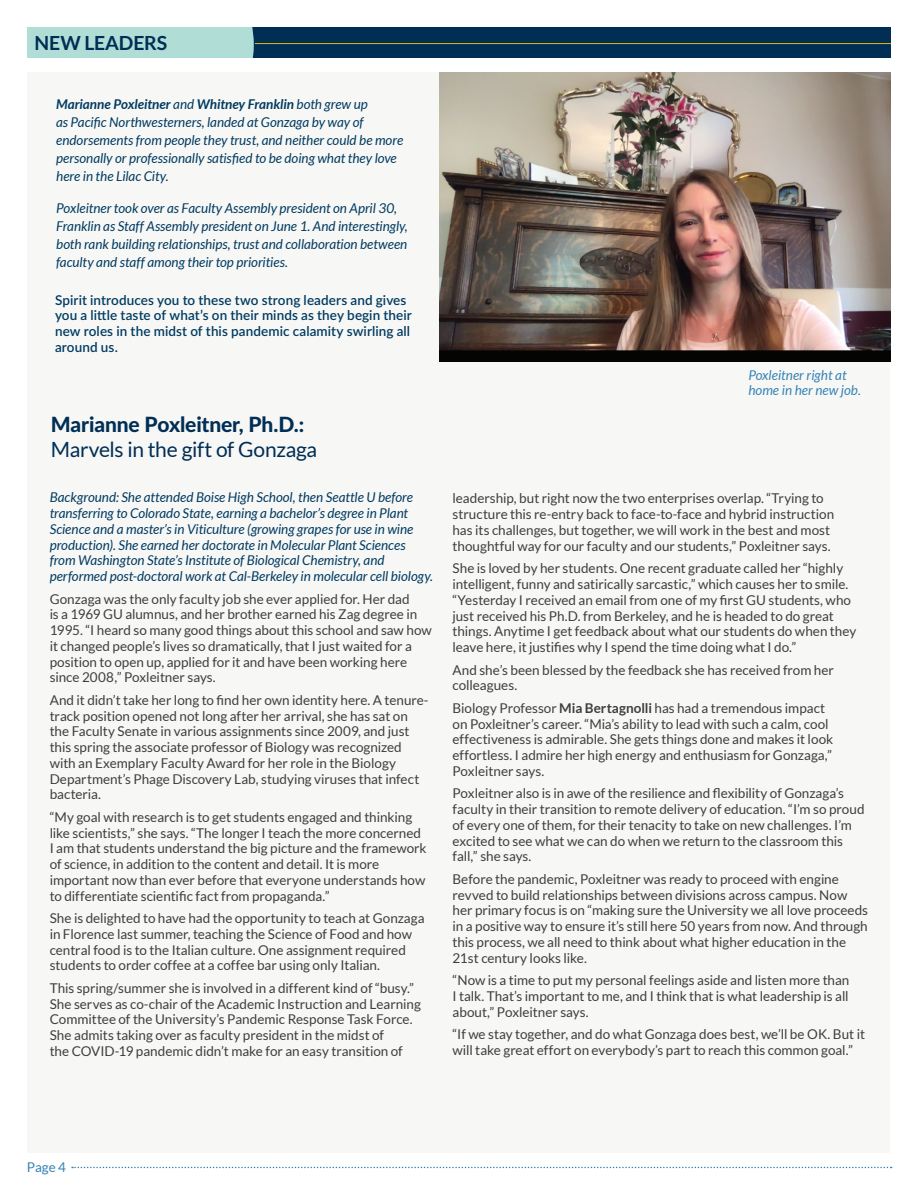
<style>
.page{position:relative;width:918px;height:1188px;background:#fff}
.page>*{position:absolute;margin:0;border:0;box-sizing:border-box;transform-origin:0 0}
.t1{font:800 21px "Lato";letter-spacing:-.005em;color:#002e54}
.t2{font:21px "Lato";letter-spacing:-.02em;color:#002e54}
.t3{font:700 19.5px "Lato";letter-spacing:-.01em;color:#002e54}
.t4{font:13.5px/15.8px "Lato";letter-spacing:-.005em;color:#3e3e3f}
.t5{font:italic 13.5px/18px "Lato";letter-spacing:-.005em;color:#013b60}
.t6{font:600 13.5px/15.8px "Lato";letter-spacing:.005em;color:#013b60}
.t7{font:italic 13.5px/15px "Lato";color:#3684b6}
.t8{font:13.5px "Lato";color:#3684b6}
.s1{font-weight:700}
</style>
<div class="page">
<svg style="left:72px;top:1167px;width:820px;height:1px"></svg>
<div style="left:27px;top:27px;width:864px;height:30px;background:#002e54"></div>
<div style="left:27px;top:27px;width:227px;height:30px;background:#b0ded6"></div>
<div style="left:28px;top:72px;width:862px;height:1080px;background:#f7f7f6"></div>
<hr style="left:255px;top:43px;width:636px;height:1px;background:#e8b80e">
<img style="left:440px;top:72px;width:451px;height:290px">
<h2 class="t3" style="left:35px;top:32px;width:134px">NEW LEADERS</h2>
<p class="t5" style="left:56px;top:96px;width:349px"><span class="s1">Marianne Poxleitner</span> and <span class="s1">Whitney Franklin</span> both grew up<br>as Pacific Northwesterners, landed at Gonzaga by way of endorsements from people they trust, and neither could be more personally or professionally satisfied to be doing what they love here in the Lilac City.</p>
<p class="t5" style="left:56px;top:199px;width:353px">Poxleitner took over as Faculty Assembly president on April 30, Franklin as Staff Assembly president on June 1. And interestingly, both rank building relationships, trust and collaboration between faculty and staff among their top priorities.</p>
<p class="t6" style="left:55px;top:291px;width:358px">Spirit introduces you to these two strong leaders and gives you a little taste of what’s on their minds as they begin their new roles in the midst of this pandemic calamity swirling all around us.</p>
<h1 class="t1" style="left:51px;top:408px;width:255px">Marianne Poxleitner, Ph.D.:</h1>
<h1 class="t2" style="left:51px;top:438px;width:268px">Marvels in the gift of Gonzaga</h1>
<p class="t5" style="left:50px;top:490px;width:385px;line-height:15.8px">Background: She attended Boise High School, then Seattle U before transferring to Colorado State, earning a bachelor’s degree in Plant Science and a master’s in Viticulture (growing grapes for use in wine production). She earned her doctorate in Molecular Plant Sciences from Washington State’s Institute of Biological Chemistry, and performed post-doctoral work at Cal-Berkeley in molecular cell biology.</p>
<p class="t4" style="left:50px;top:591px;width:384px">Gonzaga was the only faculty job she ever applied for. Her dad<br>is a 1969 GU alumnus, and her brother earned his Zag degree in 1995. “I heard so many good things about this school and saw how it changed people’s lives so dramatically, that I just waited for a position to open up, applied for it and have been working here since 2008,” Poxleitner says.</p>
<p class="t4" style="left:50px;top:692px;width:380px">And it didn’t take her long to find her own identity here. A tenure&shy;track position opened not long after her arrival, she has sat on the Faculty Senate in various assignments since 2009, and just this spring the associate professor of Biology was recognized with an Exemplary Faculty Award for her role in the Biology Department’s Phage Discovery Lab, studying viruses that infect bacteria.</p>
<p class="t4" style="left:50px;top:809px;width:378px">“My goal with research is to get students engaged and thinking like scientists,” she says. “The longer I teach the more concerned I am that students understand the big picture and the framework of science, in addition to the content and detail. It is more important now than ever before that everyone understands how to differentiate scientific fact from propaganda.”</p>
<p class="t4" style="left:50px;top:910px;width:376px">She is delighted to have had the opportunity to teach at Gonzaga in Florence last summer, teaching the Science of Food and how central food is to the Italian culture. One assignment required students to order coffee at a coffee bar using only Italian.</p>
<p class="t4" style="left:50px;top:980px;width:373px">This spring/summer she is involved in a different kind of “busy.” She serves as co-chair of the Academic Instruction and Learning Committee of the University’s Pandemic Response Task Force.<br>She admits taking over as faculty president in the midst of<br>the COVID-19 pandemic didn’t make for an easy transition of</p>
<p class="t7" style="left:748px;top:368px;width:114px">Poxleitner right at home in her new job.</p>
<p class="t4" style="left:453px;top:491px;width:383px">leadership, but right now the two enterprises overlap. “Trying to structure this re-entry back to face-to-face and hybrid instruction has its challenges, but together, we will work in the best and most thoughtful way for our faculty and our students,” Poxleitner says.</p>
<p class="t4" style="left:453px;top:560px;width:405px">She is loved by her students. One recent graduate called her “highly intelligent, funny and satirically sarcastic,” which causes her to smile. “Yesterday I received an email from one of my first GU students, who just received his Ph.D. from Berkeley, and he is headed to do great things. Anytime I get feedback about what our students do when they leave here, it justifies why I spend the time doing what I do.”</p>
<p class="t4" style="left:453px;top:662px;width:383px">And she’s been blessed by the feedback she has received from her colleagues.</p>
<p class="t4" style="left:453px;top:700px;width:382px">Biology Professor <span class="s1">Mia Bertagnolli</span> has had a tremendous impact on Poxleitner’s career. “Mia’s ability to lead with such a calm, cool effectiveness is admirable. She gets things done and makes it look effortless. I admire her high energy and enthusiasm for Gonzaga,” Poxleitner says.</p>
<p class="t4" style="left:453px;top:785px;width:414px">Poxleitner also is in awe of the resilience and flexibility of Gonzaga’s faculty in their transition to remote delivery of education. “I’m so proud of every one of them, for their tenacity to take on new challenges. I’m excited to see what we can do when we return to the classroom this fall,” she says.</p>
<p class="t4" style="left:453px;top:871px;width:417px">Before the pandemic, Poxleitner was ready to proceed with engine revved to build relationships between divisions across campus. Now her primary focus is on “making sure the University we all love proceeds in a positive way to ensure it’s still here 50 years from now. And through this process, we all need to think about what higher education in the 21st century looks like.</p>
<p class="t4" style="left:453px;top:972px;width:398px;text-align:justify">“Now is a time to put my personal feelings aside and listen more than I talk. That’s important to me, and I think that is what leadership is all about,” Poxleitner says.</p>
<p class="t4" style="left:453px;top:1026px;width:414px">“If we stay together, and do what Gonzaga does best, we’ll be OK. But it will take great effort on everybody’s part to reach this common goal.”</p>
<p class="t8" style="left:27px;top:1159px;width:41px">Page 4</p>
</div>
